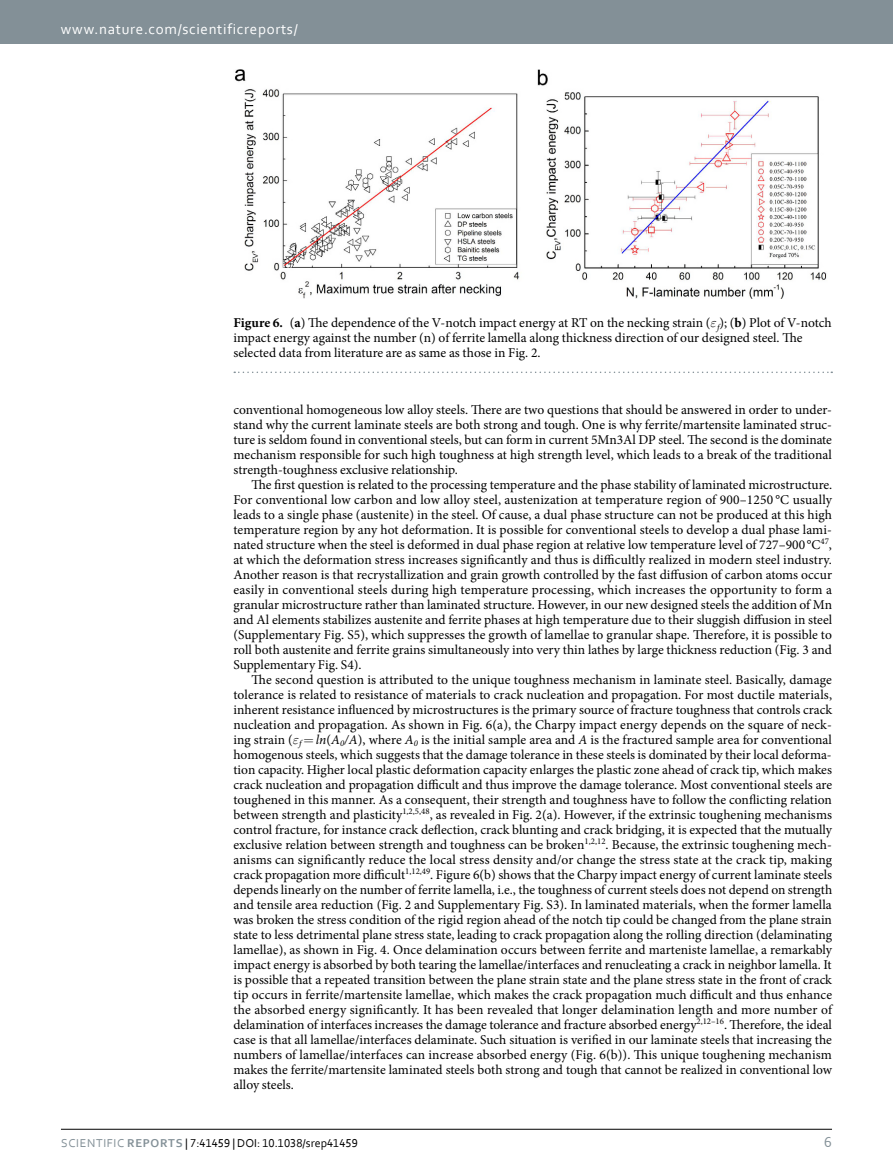
<style>
.page{position:relative;width:893px;height:1174px;background:#fff}
.page>*{position:absolute;margin:0;border:0;box-sizing:border-box;transform-origin:0 0}
.t1{font:15px "Corbel";letter-spacing:.045em;color:#fff}
.t2{font:15px "Corbel";color:#839097}
.t3{font:13.5px/15px "Minion Pro";color:#000;text-align:justify}
.t4{font:12px "Corbel";color:#000}
.s1{font-weight:700}
.s2{font-style:italic}
.s3{color:#839097}
.s4{font-weight:700;color:#839097}
</style>
<div class="page">
<div style="left:0;top:0;width:893px;height:43px;background:#839097"></div>
<hr style="left:61px;top:1129px;width:771px;height:1px;background:#000">
<img style="left:235px;top:70px;width:592px;height:229px">
<svg style="left:234px;top:371px;width:598px;height:2px"></svg>
<p class="t1" style="left:61px;top:19px;width:238px">www.nature.com/scientificreports/</p>
<p class="t3" style="left:233px;top:315px;width:600px;text-align:left"><span class="s1">Figure 6.</span> (<span class="s1">a</span>) The dependence of the V-notch impact energy at RT on the necking strain ( <sub>f</sub>); (<span class="s1">b</span>) Plot of V-notch impact energy against the number (n) of ferrite lamella along thickness direction of our designed steel. The selected data from literature are as same as those in Fig. 2.</p>
<p class="t3" style="left:233px;top:402px;width:600px">conventional homogeneous low alloy steels. There are two questions that should be answered in order to under&shy;stand why the current laminate steels are both strong and tough. One is why ferrite/martensite laminated struc&shy;ture is seldom found in conventional steels, but can form in current 5Mn3Al DP steel. The second is the dominate mechanism responsible for such high toughness at high strength level, which leads to a break of the traditional strength-toughness exclusive relationship.</p>
<p class="t3" style="left:233px;top:477px;width:600px;text-indent:18px">The first question is related to the processing temperature and the phase stability of laminated microstructure.<br>For conventional low carbon and low alloy steel, austenization at temperature region of 900–1250 °C usually leads to a single phase (austenite) in the steel. Of cause, a dual phase structure can not be produced at this high temperature region by any hot deformation. It is possible for conventional steels to develop a dual phase lami&shy;nated structure when the steel is deformed in dual phase region at relative low temperature level of 727–900 °C<sup>47</sup>, at which the deformation stress increases significantly and thus is difficultly realized in modern steel industry.<br>Another reason is that recrystallization and grain growth controlled by the fast diffusion of carbon atoms occur easily in conventional steels during high temperature processing, which increases the opportunity to form a granular microstructure rather than laminated structure. However, in our new designed steels the addition of Mn and Al elements stabilizes austenite and ferrite phases at high temperature due to their sluggish diffusion in steel (Supplementary Fig. S5), which suppresses the growth of lamellae to granular shape. Therefore, it is possible to roll both austenite and ferrite grains simultaneously into very thin lathes by large thickness reduction (Fig. 3 and Supplementary Fig. S4).</p>
<p class="t3" style="left:233px;top:672px;width:600px;text-indent:18px">The second question is attributed to the unique toughness mechanism in laminate steel. Basically, damage tolerance is related to resistance of materials to crack nucleation and propagation. For most ductile materials, inherent resistance influenced by microstructures is the primary source of fracture toughness that controls crack nucleation and propagation. As shown in Fig. 6(a), the Charpy impact energy depends on the square of neck&shy;ing strain ( <sub>f</sub> <span class="s2">ln</span>(<span class="s2">A</span><sub>0</sub><span class="s2">/A</span>), where <span class="s2">A</span><sub>0</sub> is the initial sample area and <span class="s2">A</span> is the fractured sample area for conventional homogenous steels, which suggests that the damage tolerance in these steels is dominated by their local deforma&shy;tion capacity. Higher local plastic deformation capacity enlarges the plastic zone ahead of crack tip, which makes crack nucleation and propagation difficult and thus improve the damage tolerance. Most conventional steels are toughened in this manner. As a consequent, their strength and toughness have to follow the conflicting relation between strength and plasticity<sup>1,2,5,48</sup>, as revealed in Fig. 2(a). However, if the extrinsic toughening mechanisms control fracture, for instance crack deflection, crack blunting and crack bridging, it is expected that the mutually exclusive relation between strength and toughness can be broken<sup>1,2,12</sup>. Because, the extrinsic toughening mech&shy;anisms can significantly reduce the local stress density and/or change the stress state at the crack tip, making crack propagation more difficult<sup>1,12,49</sup>. Figure 6(b) shows that the Charpy impact energy of current laminate steels depends linearly on the number of ferrite lamella, i.e., the toughness of current steels does not depend on strength and tensile area reduction (Fig. 2 and Supplementary Fig. S3). In laminated materials, when the former lamella was broken the stress condition of the rigid region ahead of the notch tip could be changed from the plane strain state to less detrimental plane stress state, leading to crack propagation along the rolling direction (delaminating lamellae), as shown in Fig. 4. Once delamination occurs between ferrite and marteniste lamellae, a remarkably impact energy is absorbed by both tearing the lamellae/interfaces and renucleating a crack in neighbor lamella. It is possible that a repeated transition between the plane strain state and the plane stress state in the front of crack tip occurs in ferrite/martensite lamellae, which makes the crack propagation much difficult and thus enhance the absorbed energy significantly. It has been revealed that longer delamination length and more number of delamination of interfaces increases the damage tolerance and fracture absorbed energy<sup>2,12–16</sup>. Therefore, the ideal case is that all lamellae/interfaces delaminate. Such situation is verified in our laminate steels that increasing the numbers of lamellae/interfaces can increase absorbed energy (Fig. 6(b)). This unique toughening mechanism makes the ferrite/martensite laminated steels both strong and tough that cannot be realized in conventional low alloy steels.</p>
<p class="t4" style="left:61px;top:1135px;width:298px"><span class="s3">Scientific</span> <span class="s4">REPORTS</span> | 7:41459 | DOI: 10.1038/srep41459</p>
<p class="t2" style="left:824px;top:1132px;width:9px">6</p>
</div>
